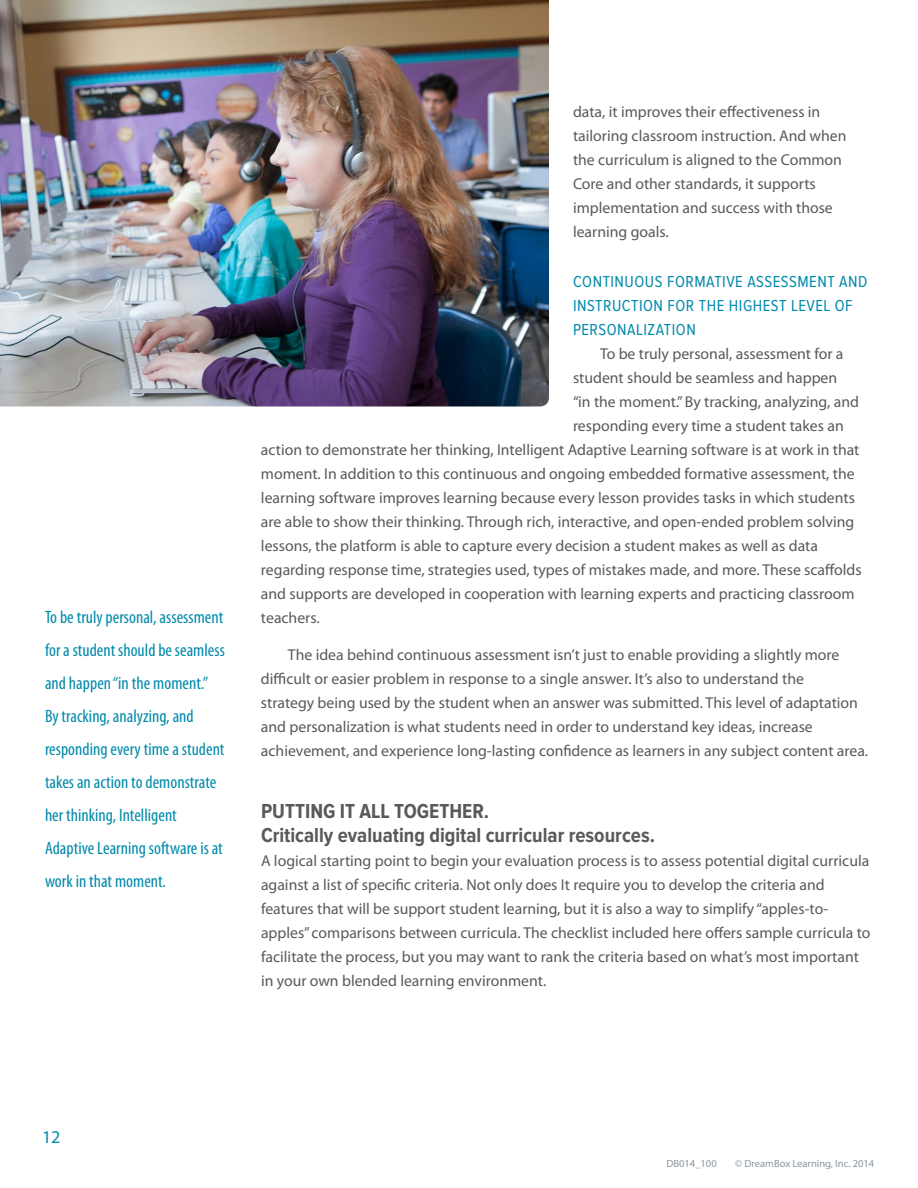
<style>
.page{position:relative;width:918px;height:1188px;background:#fff}
.page>*{position:absolute;margin:0;border:0;box-sizing:border-box;transform-origin:0 0}
.t1{font:700 21px/24px "Proxima Nova Cond";color:#58595b}
.t2{font:condensed 18px/33px "Myriad Pro";color:#008aab}
.t3{font:18px "Myriad Pro";color:#008aab}
.t4{font:16.5px/24px "Proxima Nova Cond";letter-spacing:.03em;color:#008aab}
.t5{font:15.75px/24px "Myriad Pro";color:#58595b}
.t6{font:10.5px "Myriad Pro";color:#8796a1}
</style>
<div class="page">
<img style="left:0;top:0;width:549px;height:406px">
<p class="t2" style="left:45px;top:601px;width:181px">To be truly personal, assessment for a student should be seamless and happen “in the moment.”<br>By tracking, analyzing, and responding every time a student takes an action to demonstrate her thinking, Intelligent<br>Adaptive Learning software is at work in that moment.</p>
<p class="t5" style="left:573px;top:100px;width:275px">data, it improves their effectiveness in tailoring classroom instruction. And when the curriculum is aligned to the Common Core and other standards, it supports implementation and success with those learning goals.</p>
<p class="t4" style="left:573px;top:270px;width:296px">CONTINUOUS FORMATIVE ASSESSMENT AND<br>INSTRUCTION FOR THE HIGHEST LEVEL OF<br>PERSONALIZATION</p>
<p class="t5" style="left:600px;top:341px;width:245px">To be truly personal, assessment for a</p>
<p class="t5" style="left:573px;top:365px;width:266px">student should be seamless and happen</p>
<p class="t5" style="left:573px;top:389px;width:288px">“in the moment.” By tracking, analyzing, and</p>
<p class="t5" style="left:573px;top:413px;width:272px">responding every time a student takes an</p>
<p class="t5" style="left:261px;top:437px;width:600px">action to demonstrate her thinking, Intelligent Adaptive Learning software is at work in that</p>
<p class="t5" style="left:261px;top:461px;width:595px">moment. In addition to this continuous and ongoing embedded formative assessment, the</p>
<p class="t5" style="left:261px;top:485px;width:596px">learning software improves learning because every lesson provides tasks in which students</p>
<p class="t5" style="left:261px;top:509px;width:595px">are able to show their thinking. Through rich, interactive, and open-ended problem solving</p>
<p class="t5" style="left:261px;top:533px;width:559px">lessons, the platform is able to capture every decision a student makes as well as data</p>
<p class="t5" style="left:261px;top:557px;width:602px">regarding response time, strategies used, types of mistakes made, and more. These scaffolds</p>
<p class="t5" style="left:261px;top:581px;width:595px">and supports are developed in cooperation with learning experts and practicing classroom</p>
<p class="t5" style="left:261px;top:605px;width:60px">teachers.</p>
<p class="t5" style="left:261px;top:643px;width:609px;text-indent:27px">The idea behind continuous assessment isn’t just to enable providing a slightly more difficult or easier problem in response to a single answer. It’s also to understand the<br>strategy being used by the student when an answer was submitted. This level of adaptation and personalization is what students need in order to understand key ideas, increase achievement, and experience long-lasting confidence as learners in any subject content area.</p>
<h1 class="t1" style="left:261px;top:800px;width:396px">PUTTING IT ALL TOGETHER.<br>Critically evaluating digital curricular resources.</h1>
<p class="t5" style="left:261px;top:848px;width:611px">A logical starting point to begin your evaluation process is to assess potential digital curricula against a list of specific criteria. Not only does It require you to develop the criteria and features that will be support student learning, but it is also a way to simplify “apples-to&shy;apples” comparisons between curricula. The checklist included here offers sample curricula to facilitate the process, but you may want to rank the criteria based on what’s most important in your own blended learning environment.</p>
<p class="t3" style="left:42px;top:1126px;width:20px">12</p>
<p class="t6" style="left:666px;top:1157px;width:52px">DB014_100</p>
<p class="t6" style="left:735px;top:1157px;width:140px">© DreamBox Learning, Inc. 2014</p>
</div>
